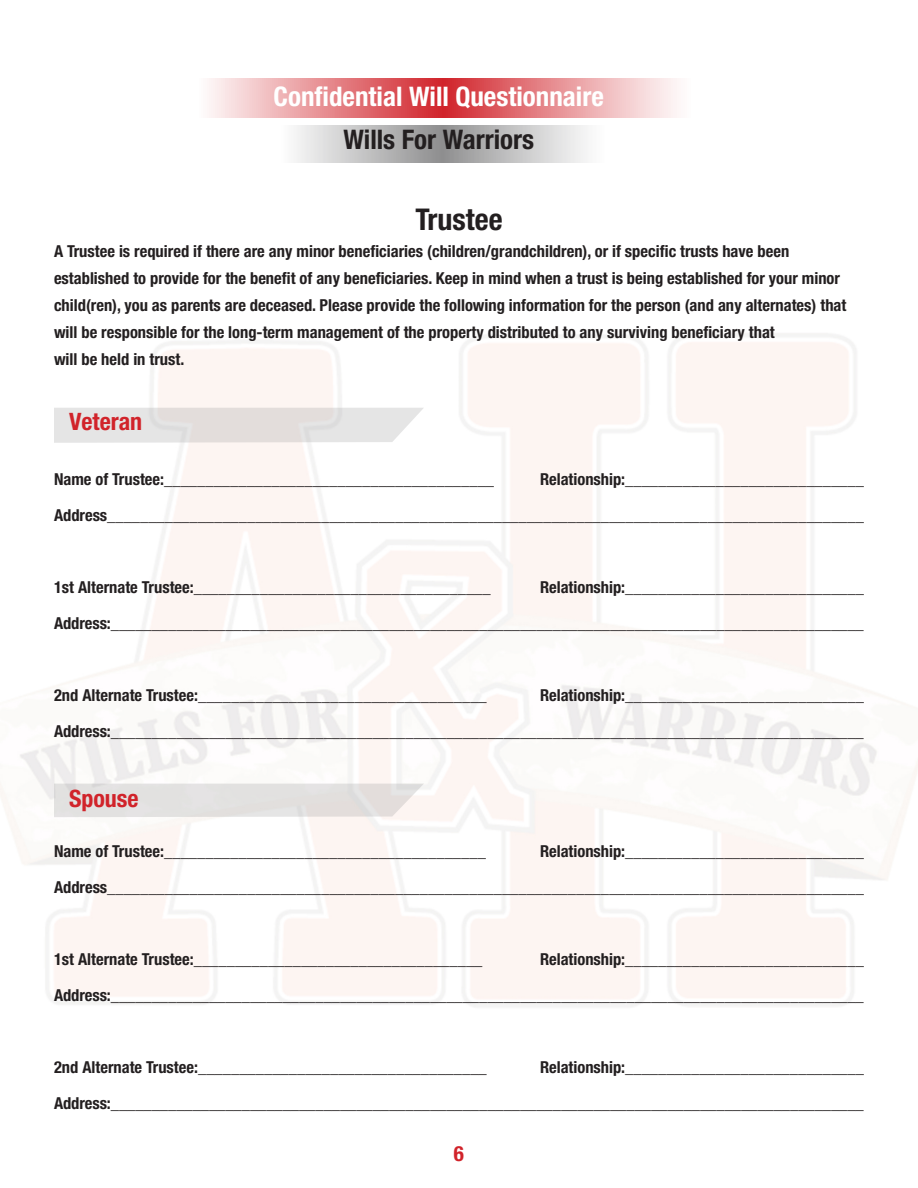
<style>
.page{position:relative;width:918px;height:1188px;background:#fff}
.page>*{position:absolute;margin:0;border:0;box-sizing:border-box;transform-origin:0 0}
.t1{font:700 condensed 30px "Helvetica Neue LT Std";color:#231f20}
.t2{font:700 condensed 27px "Helvetica Neue LT Std";color:#fff}
.t3{font:700 condensed 27px "Helvetica Neue LT Std";color:#231f20}
.t4{font:700 condensed 24px "Helvetica Neue LT Std";color:#d1232a}
.t5{font:700 condensed 21px "Helvetica Neue LT Std";color:#d1232a}
.t6{font:700 condensed 16.5px/27px "Helvetica Neue LT Std";color:#231f20}
</style>
<div class="page">
<img style="left:0;top:117px;width:918px;height:890px">
<svg style="left:54px;top:408px;width:370px;height:35px;background:#e5e3e2"></svg>
<div style="left:54px;top:784px;width:370px;height:33px;background:#e2e1e0"></div>
<svg style="left:209px;top:78px;width:468px;height:39px;background:#e78e92"></svg>
<svg style="left:273px;top:125px;width:331px;height:37px"></svg>
<p class="t2" style="left:274px;top:80px;width:332px">Confidential Will Questionnaire</p>
<p class="t3" style="left:343px;top:123px;width:192px">Wills For Warriors</p>
<p class="t1" style="left:415px;top:201px;width:89px">Trustee</p>
<p class="t6" style="left:54px;top:237px;width:737px">A Trustee is required if there are any minor beneficiaries (children/grandchildren), or if specific trusts have been</p>
<p class="t6" style="left:54px;top:264px;width:794px">established to provide for the benefit of any beneficiaries. Keep in mind when a trust is being established for your minor child(ren), you as parents are deceased. Please provide the following information for the person (and any alternates) that will be responsible for the long-term management of the property distributed to any surviving beneficiary that</p>
<p class="t6" style="left:54px;top:345px;width:132px">will be held in trust.</p>
<p class="t4" style="left:69px;top:407px;width:75px">Veteran</p>
<p class="t6" style="left:54px;top:465px;width:442px">Name of Trustee:________________________________________</p>
<p class="t6" style="left:540px;top:465px;width:326px">Relationship:_____________________________</p>
<p class="t6" style="left:54px;top:501px;width:812px">Address____________________________________________________________________________________________</p>
<p class="t6" style="left:54px;top:573px;width:438px">1st Alternate Trustee:____________________________________</p>
<p class="t6" style="left:540px;top:573px;width:326px">Relationship:_____________________________</p>
<p class="t6" style="left:54px;top:609px;width:811px">Address:____________________________________________________________________________________________</p>
<p class="t6" style="left:54px;top:681px;width:434px">2nd Alternate Trustee:___________________________________</p>
<p class="t6" style="left:540px;top:681px;width:326px">Relationship:_____________________________</p>
<p class="t6" style="left:54px;top:717px;width:811px">Address:____________________________________________________________________________________________</p>
<p class="t4" style="left:69px;top:784px;width:71px">Spouse</p>
<p class="t6" style="left:54px;top:837px;width:433px">Name of Trustee:_______________________________________</p>
<p class="t6" style="left:540px;top:837px;width:326px">Relationship:_____________________________</p>
<p class="t6" style="left:54px;top:873px;width:812px">Address____________________________________________________________________________________________</p>
<p class="t6" style="left:54px;top:945px;width:430px">1st Alternate Trustee:___________________________________</p>
<p class="t6" style="left:540px;top:945px;width:326px">Relationship:_____________________________</p>
<p class="t6" style="left:54px;top:981px;width:811px">Address:____________________________________________________________________________________________</p>
<p class="t6" style="left:54px;top:1053px;width:434px">2nd Alternate Trustee:___________________________________</p>
<p class="t6" style="left:540px;top:1053px;width:326px">Relationship:_____________________________</p>
<p class="t6" style="left:54px;top:1089px;width:811px">Address:____________________________________________________________________________________________</p>
<p class="t5" style="left:454px;top:1141px;width:12px">6</p>
</div>
